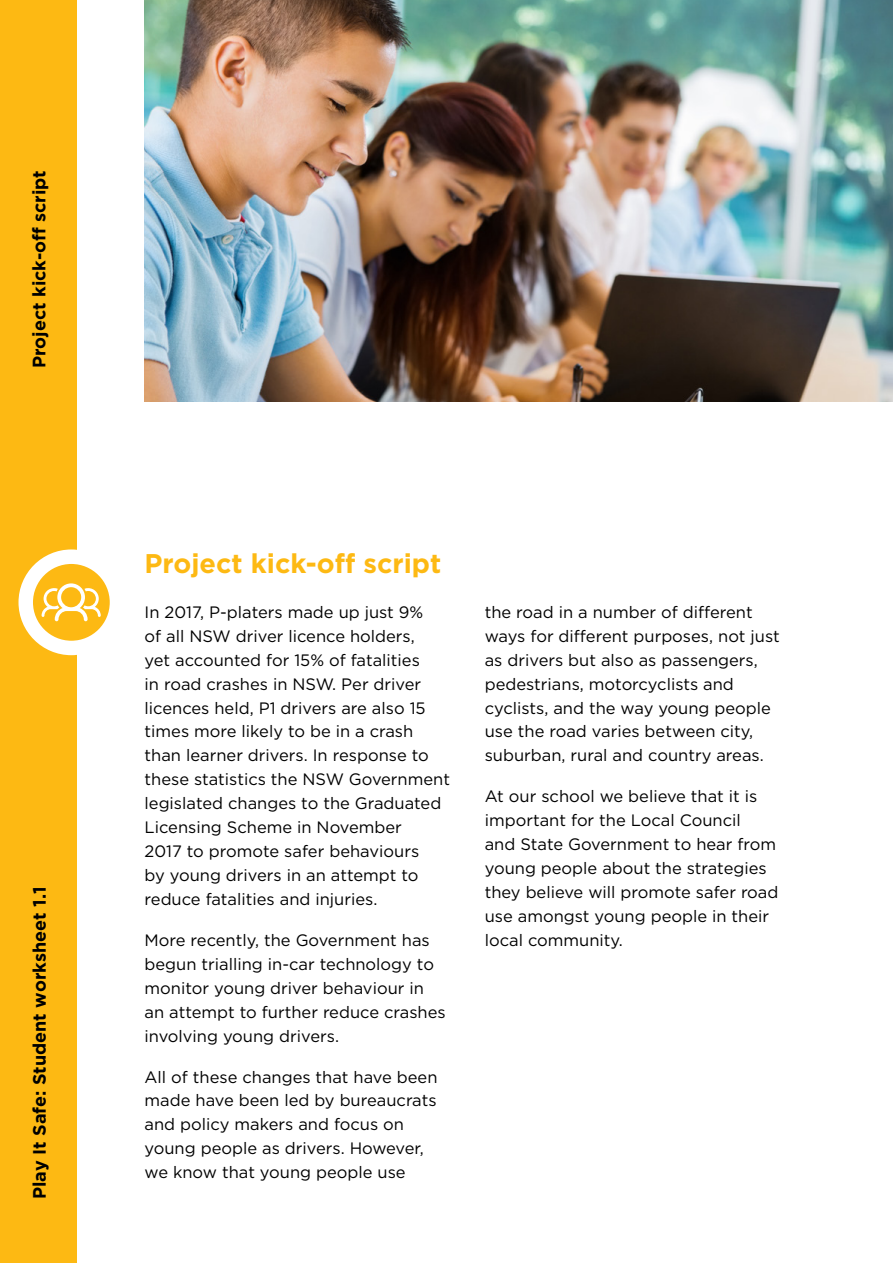
<style>
.page{position:relative;width:893px;height:1263px;background:#fff}
.page>*{position:absolute;margin:0;border:0;box-sizing:border-box;transform-origin:0 0}
.t1{font:700 27px "Gotham";color:#fdb913}
.t2{font:700 18px "Gotham";color:#000}
.Body_copy{font:16.5px/24px "Gotham";color:#000}
</style>
<div class="page">
<img style="left:145px;top:0;width:748px;height:401px">
<div style="left:0;top:0;width:77px;height:1263px;background:#fdb913"></div>
<svg style="left:26px;top:557px;width:91px;height:91px"></svg>
<div style="left:19px;top:549px;width:105px;height:106px;border:14px solid #fff;border-radius:50%"></div>
<svg style="left:42px;top:583px;width:59px;height:38px"></svg>
<p class="t2" style="left:27px;top:368px;width:199px;rotate:-90deg">Project kick-off script</p>
<p class="t2" style="left:28px;top:1199px;width:314px;rotate:-90deg">Play It Safe: Student worksheet 1.1</p>
<h1 class="t1" style="left:145px;top:545px;width:298px">Project kick-off script</h1>
<p class="Body_copy" style="left:145px;top:600px;width:307px">In 2017, P-platers made up just 9%<br>of all NSW driver licence holders,<br>yet accounted for 15% of fatalities<br>in road crashes in NSW. Per driver licences held, P1 drivers are also 15 times more likely to be in a crash than learner drivers. In response to these statistics the NSW Government legislated changes to the Graduated Licensing Scheme in November<br>2017 to promote safer behaviours<br>by young drivers in an attempt to reduce fatalities and injuries.</p>
<p class="Body_copy" style="left:145px;top:928px;width:303px">More recently, the Government has begun trialling in-car technology to monitor young driver behaviour in an attempt to further reduce crashes involving young drivers.</p>
<p class="Body_copy" style="left:145px;top:1064px;width:294px">All of these changes that have been made have been led by bureaucrats and policy makers and focus on young people as drivers. However, we know that young people use</p>
<p class="Body_copy" style="left:485px;top:600px;width:297px">the road in a number of different ways for different purposes, not just as drivers but also as passengers, pedestrians, motorcyclists and cyclists, and the way young people use the road varies between city, suburban, rural and country areas.</p>
<p class="Body_copy" style="left:485px;top:784px;width:295px">At our school we believe that it is important for the Local Council<br>and State Government to hear from young people about the strategies they believe will promote safer road use amongst young people in their local community.</p>
</div>
